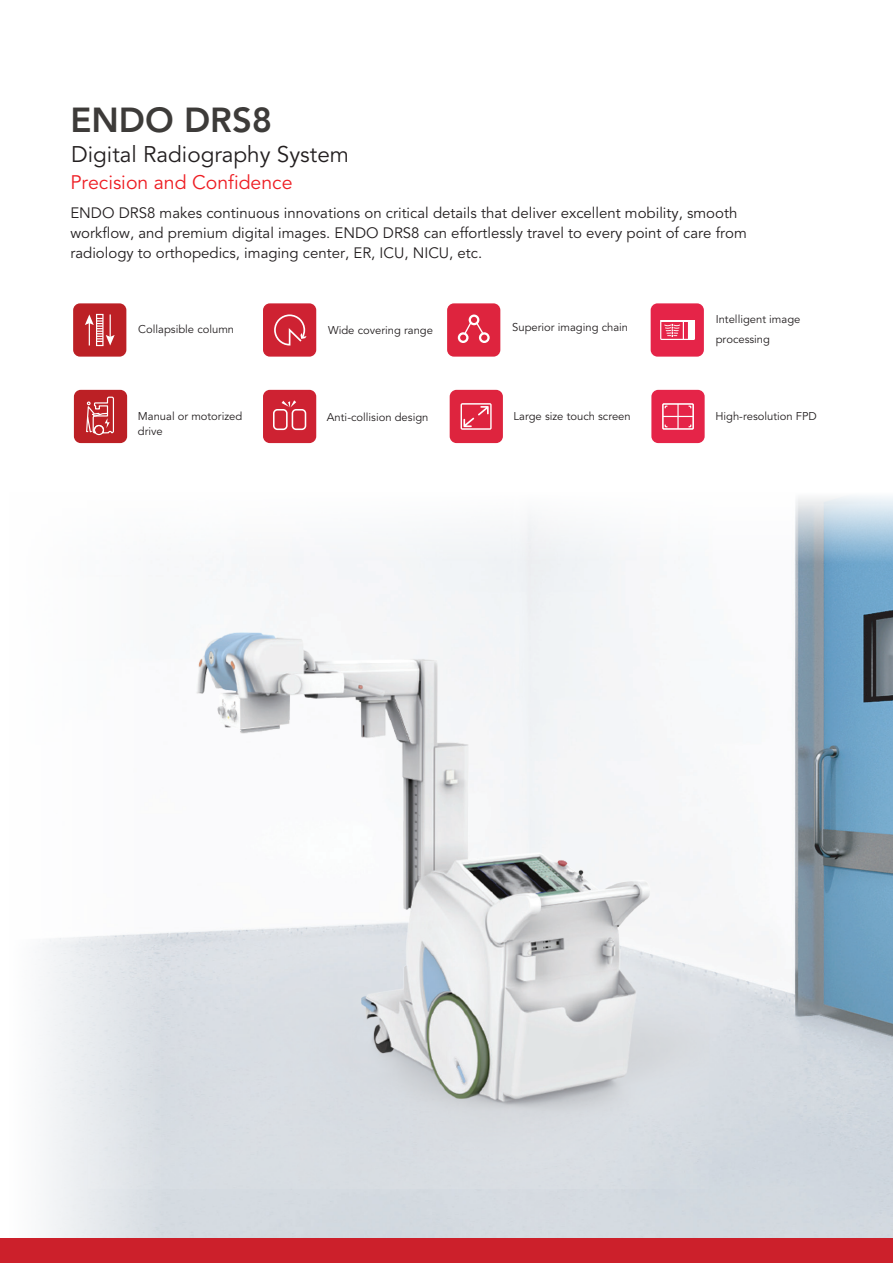
<style>
.page{position:relative;width:893px;height:1263px;background:#fff}
.page>*{position:absolute;margin:0;border:0;box-sizing:border-box;transform-origin:0 0}
.t1{font:800 34.5px "Avenir LT Pro";color:#3d3b39}
.t2{font:22.5px "Avenir";color:#231f20}
.t3{font:19.5px "Avenir";color:#ee1d23}
.t4{font:15px/19.8px "Avenir";color:#231f20}
.t5{font:11.25px/19.2px "Avenir";color:#231f20}
</style>
<div class="page">
<div style="left:0;top:1237px;width:893px;height:26px;background:#cc202b"></div>
<img style="left:171px;top:563px;width:722px;height:674px">
<img style="left:171px;top:567px;width:539px;height:621px">
<svg style="left:74px;top:341px;width:819px;height:222px"></svg>
<svg style="left:42px;top:356px;width:129px;height:881px"></svg>
<div style="left:73px;top:303px;width:53px;height:54px;background:#bc2025;border-radius:7px"></div>
<div style="left:96px;top:314px;width:8px;height:32px;border:1px solid #fff"></div>
<svg style="left:85px;top:314px;width:30px;height:31px"></svg>
<div style="left:263px;top:303px;width:53px;height:54px;background:#ce2232;border-radius:7px"></div>
<svg style="left:274px;top:314px;width:33px;height:32px"></svg>
<div style="left:450px;top:390px;width:53px;height:53px;background:#de243e;border-radius:7px"></div>
<svg style="left:461px;top:403px;width:31px;height:27px"></svg>
<div style="left:74px;top:390px;width:53px;height:53px;background:#bc2025;border-radius:7px"></div>
<svg style="left:86px;top:396px;width:28px;height:39px"></svg>
<div style="left:263px;top:390px;width:53px;height:53px;background:#ce2232;border-radius:7px"></div>
<svg style="left:282px;top:400px;width:14px;height:7px"></svg>
<div style="left:292px;top:409px;width:14px;height:21px;border:2px solid #fff;border-radius:4px"></div>
<div style="left:273px;top:409px;width:15px;height:21px;border:2px solid #fff;border-radius:4px"></div>
<div style="left:447px;top:303px;width:53px;height:54px;background:#de243e;border-radius:7px"></div>
<svg style="left:458px;top:314px;width:32px;height:29px"></svg>
<div style="left:651px;top:390px;width:54px;height:53px;background:#e52448;border-radius:7px"></div>
<div style="left:662px;top:403px;width:32px;height:27px;border:2px solid #fff"></div>
<svg style="left:664px;top:405px;width:5px;height:4px"></svg>
<svg style="left:687px;top:405px;width:5px;height:4px"></svg>
<svg style="left:687px;top:423px;width:5px;height:5px"></svg>
<svg style="left:664px;top:423px;width:5px;height:5px"></svg>
<hr style="left:677px;top:404px;width:2px;height:25px;background:#fff">
<hr style="left:663px;top:416px;width:30px;height:1px;background:#fff">
<div style="left:651px;top:303px;width:53px;height:54px;background:#e52448;border-radius:7px"></div>
<svg style="left:660px;top:320px;width:35px;height:20px"></svg>
<svg style="left:559px;top:876px;width:20px;height:16px"></svg>
<h1 class="t1" style="left:70px;top:100px;width:203px">ENDO DRS8</h1>
<h2 class="t2" style="left:71px;top:138px;width:279px">Digital Radiography System</h2>
<h3 class="t3" style="left:70px;top:168px;width:224px">Precision and Confidence</h3>
<p class="t4" style="left:70px;top:204px;width:678px">ENDO DRS8 makes continuous innovations on critical details that deliver excellent mobility, smooth workflow, and premium digital images. ENDO DRS8 can effortlessly travel to every point of care from radiology to orthopedics, imaging center, ER, ICU, NICU, etc.</p>
<p class="t5" style="left:138px;top:320px;width:97px">Collapsible column</p>
<p class="t5" style="left:328px;top:320px;width:106px">Wide covering range</p>
<p class="t5" style="left:512px;top:318px;width:117px">Superior imaging chain</p>
<p class="t5" style="left:138px;top:407px;width:106px">Manual or motorized</p>
<p class="t5" style="left:514px;top:407px;width:119px">Large size touch screen</p>
<p class="t5" style="left:138px;top:422px;width:26px">drive</p>
<p class="t5" style="left:327px;top:407px;width:103px">Anti-collision design</p>
<p class="t5" style="left:716px;top:310px;width:86px">Intelligent image processing</p>
<p class="t5" style="left:715px;top:406px;width:103px">High-resolution FPD</p>
</div>
